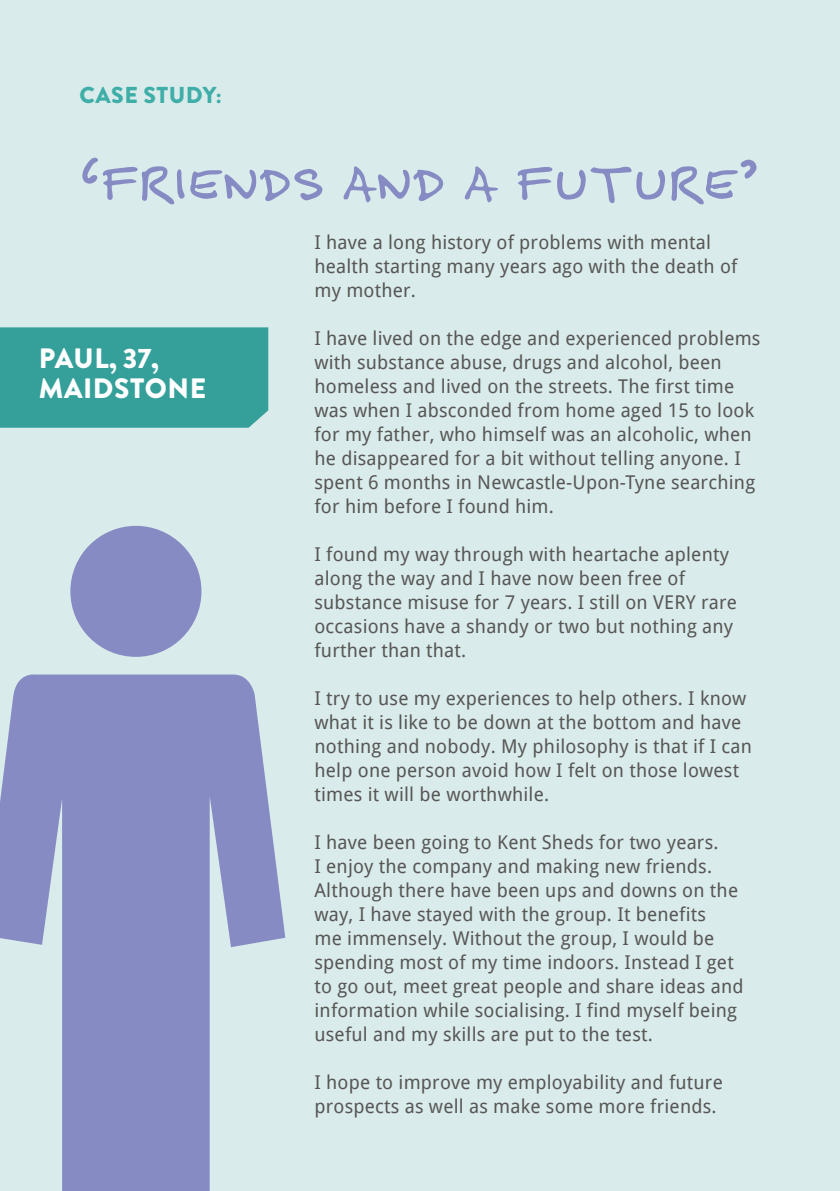
<style>
.page{position:relative;width:840px;height:1191px;background:#fff}
.page>*{position:absolute;margin:0;border:0;box-sizing:border-box;transform-origin:0 0}
.t1{font:72px "Felt Tip Senior";letter-spacing:-.005em;color:#868bc4}
.t2{font:900 28px/30px "Brandon Grotesque";letter-spacing:.02em;color:#fff}
.t3{font:900 23px "Brandon Grotesque";letter-spacing:.02em;color:#3faea8}
.t4{font:19px/24px "Droid Sans";letter-spacing:.01em;color:#575756}
</style>
<div class="page">
<div style="left:0;top:0;width:839px;height:1191px;background:#d9ebea"></div>
<svg style="left:0;top:671px;width:285px;height:520px;background:#9ea7cf"></svg>
<div style="left:70px;top:526px;width:131px;height:131px;background:#868bc4;border-radius:50%"></div>
<div style="left:0;top:327px;width:268px;height:101px;background:#35a09a"></div>
<p class="t3" style="left:80px;top:79px;width:144px">CASE STUDY:</p>
<h1 class="t1" style="left:79px;top:149px;width:681px">‘FRIENDS AND A FUTURE’</h1>
<p class="t4" style="left:314px;top:229px;width:424px">I have a long history of problems with mental health starting many years ago with the death of my mother.</p>
<p class="t4" style="left:314px;top:325px;width:447px">I have lived on the edge and experienced problems with substance abuse, drugs and alcohol, been homeless and lived on the streets. The first time was when I absconded from home aged 15 to look for my father, who himself was an alcoholic, when he disappeared for a bit without telling anyone. I spent 6 months in Newcastle-Upon-Tyne searching for him before I found him.</p>
<p class="t4" style="left:314px;top:541px;width:424px">I found my way through with heartache aplenty along the way and I have now been free of substance misuse for 7 years. I still on VERY rare occasions have a shandy or two but nothing any further than that.</p>
<p class="t4" style="left:314px;top:685px;width:439px">I try to use my experiences to help others. I know what it is like to be down at the bottom and have nothing and nobody. My philosophy is that if I can help one person avoid how I felt on those lowest times it will be worthwhile.</p>
<p class="t4" style="left:314px;top:829px;width:430px">I have been going to Kent Sheds for two years.<br>I enjoy the company and making new friends.<br>Although there have been ups and downs on the way, I have stayed with the group. It benefits<br>me immensely. Without the group, I would be spending most of my time indoors. Instead I get to go out, meet great people and share ideas and information while socialising. I find myself being useful and my skills are put to the test.</p>
<p class="t4" style="left:314px;top:1069px;width:409px">I hope to improve my employability and future prospects as well as make some more friends.</p>
<h2 class="t2" style="left:39px;top:344px;width:169px">PAUL, 37,<br>MAIDSTONE</h2>
</div>
